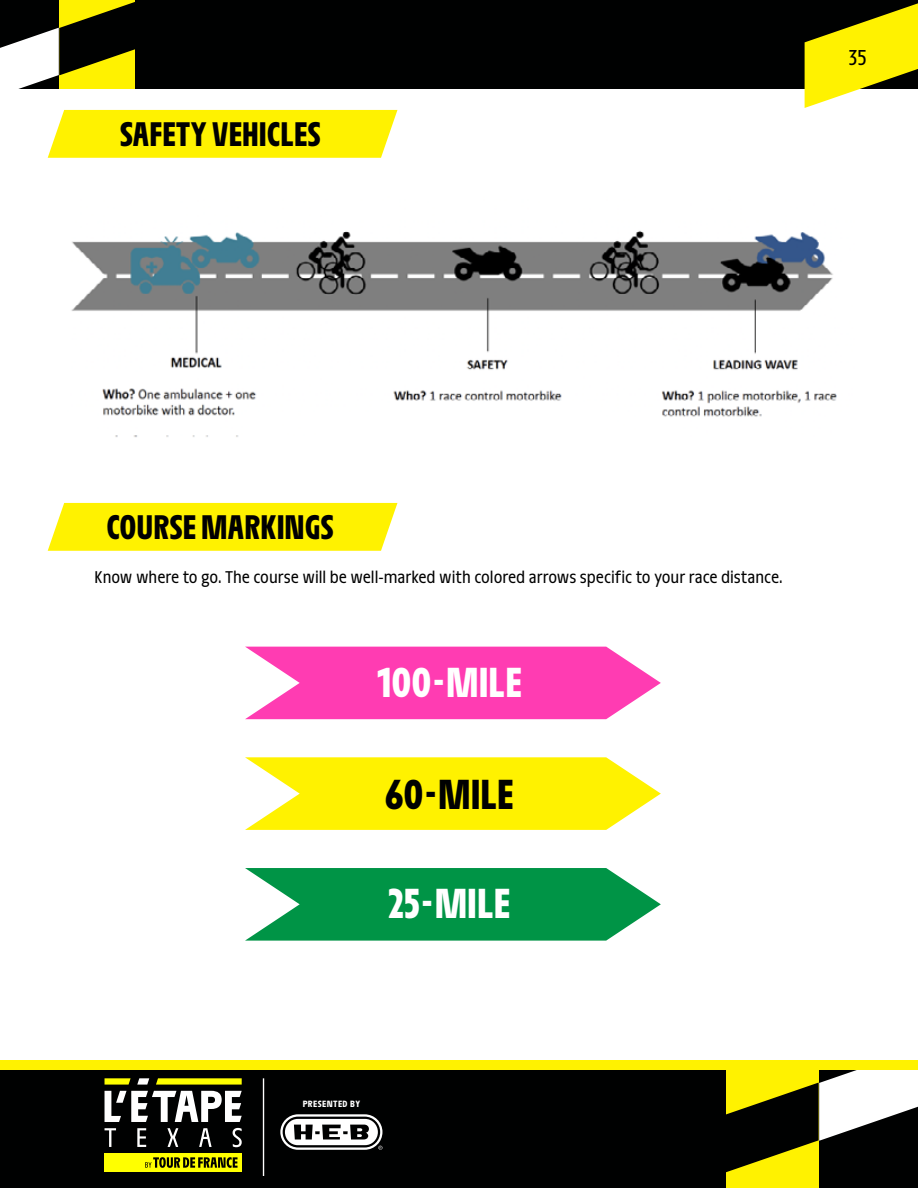
<style>
.page{position:relative;width:918px;height:1188px;background:#fff}
.page>*{position:absolute;margin:0;border:0;box-sizing:border-box;transform-origin:0 0}
.t1{font:700 44.25px "Galibier Etroit";color:#fff}
.t2{font:700 44.25px "Galibier Etroit";color:#000101}
.t3{font:700 36px "Galibier Etroit";color:#000}
.t4{font:22.8px "Galibier";color:#000}
.t5{font:18px "Galibier";color:#000}
.t6{font:700 9.6px "Galibier";letter-spacing:.04em;color:#fff}
</style>
<div class="page">
<div style="left:0;top:1067px;width:918px;height:121px;background:#000101"></div>
<div style="left:727px;top:1066px;width:92px;height:122px;background:#fff200"></div>
<svg style="left:726px;top:1069px;width:192px;height:103px"></svg>
<svg style="left:156px;top:1078px;width:86px;height:7px"></svg>
<div style="left:105px;top:1153px;width:137px;height:19px;background:#ff0"></div>
<svg style="left:105px;top:1078px;width:26px;height:7px"></svg>
<svg style="left:145px;top:1157px;width:93px;height:11px"></svg>
<svg style="left:105px;top:1091px;width:137px;height:31px"></svg>
<svg style="left:137px;top:1078px;width:12px;height:7px"></svg>
<svg style="left:105px;top:1128px;width:11px;height:19px"></svg>
<svg style="left:137px;top:1128px;width:9px;height:19px"></svg>
<svg style="left:167px;top:1128px;width:11px;height:19px"></svg>
<svg style="left:199px;top:1128px;width:13px;height:19px"></svg>
<svg style="left:233px;top:1128px;width:9px;height:19px"></svg>
<svg style="left:280px;top:1114px;width:102px;height:36px"></svg>
<hr style="left:263px;top:1078px;width:1px;height:98px;background:#fff">
<div style="left:48px;top:110px;width:349px;height:48px;background:#fff200"></div>
<div style="left:0;top:0;width:918px;height:89px;background:#000101"></div>
<div style="left:59px;top:0;width:76px;height:89px;background:#fff200"></div>
<svg style="left:0;top:2px;width:135px;height:87px"></svg>
<svg style="left:805px;top:3px;width:113px;height:105px"></svg>
<img style="left:71px;top:230px;width:766px;height:207px">
<div style="left:0;top:1060px;width:918px;height:9px;background:#fff200"></div>
<div style="left:48px;top:503px;width:349px;height:48px;background:#fff200"></div>
<svg style="left:245px;top:647px;width:416px;height:72px;background:#ff55bc"></svg>
<svg style="left:245px;top:757px;width:416px;height:73px;background:#fff322"></svg>
<svg style="left:245px;top:868px;width:416px;height:73px;background:#22a25f"></svg>
<h2 class="t3" style="left:120px;top:116px;width:203px">SAFETY VEHICLES</h2>
<p class="t4" style="left:849px;top:45px;width:19px">35</p>
<h2 class="t3" style="left:107px;top:509px;width:229px">COURSE MARKINGS</h2>
<p class="t5" style="left:94px;top:567px;width:690px">Know where to go. The course will be well-marked with colored arrows specific to your race distance.</p>
<h1 class="t1" style="left:377px;top:659px;width:147px">100-MILE</h1>
<h1 class="t2" style="left:385px;top:772px;width:131px">60-MILE</h1>
<h1 class="t1" style="left:388px;top:881px;width:124px">25-MILE</h1>
<p class="t6" style="left:303px;top:1098px;width:59px">PRESENTED BY</p>
</div>
